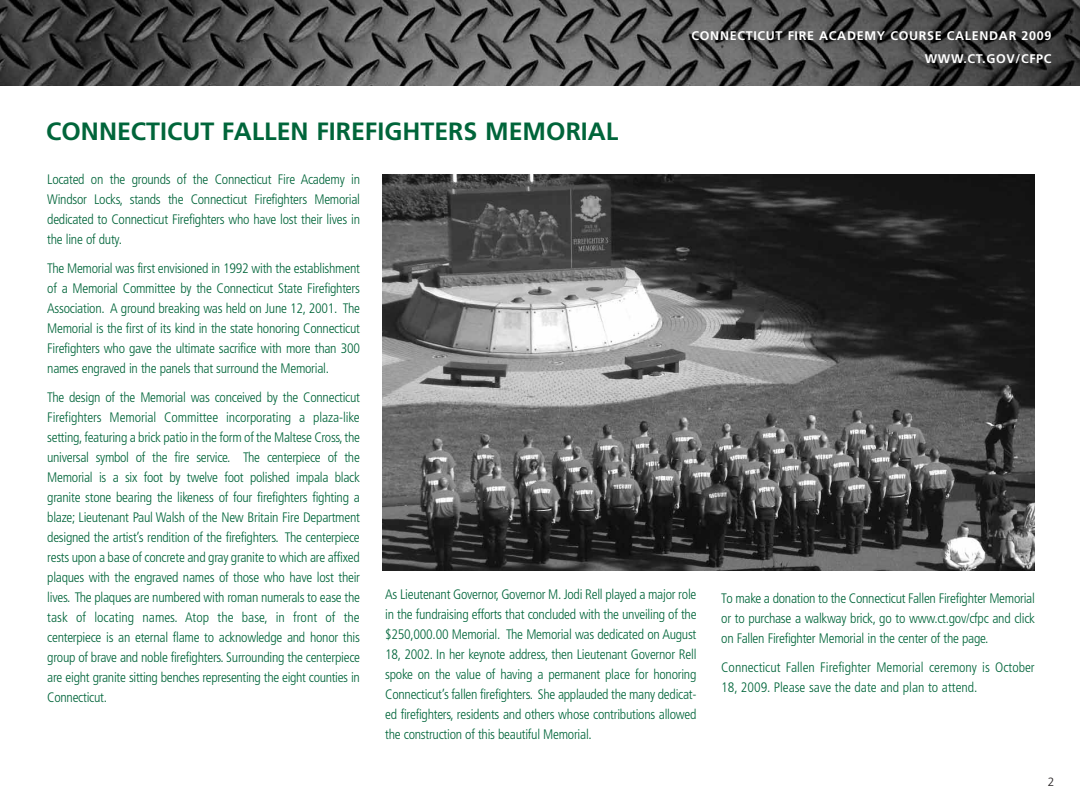
<style>
.page{position:relative;width:1080px;height:810px;background:#fff}
.page>*{position:absolute;margin:0;border:0;box-sizing:border-box;transform-origin:0 0}
.t1{font:700 25px "Frutiger";color:#00653a}
.t2{font:300 condensed 13.75px/20px "Frutiger";letter-spacing:-.02em;color:#00653a;text-align:justify}
.t3{font:300 condensed 13.75px/20px "Frutiger";color:#00653a}
.t4{font:700 12.5px/23.8px "Frutiger";letter-spacing:.055em;color:#fff;text-align:right}
.t5{font:300 12px "Frutiger";color:#231f20}
</style>
<div class="page">
<img style="left:0;top:0;width:1080px;height:86px">
<img style="left:382px;top:175px;width:653px;height:395px">
<h1 class="t1" style="left:46px;top:122px;width:574px">CONNECTICUT FALLEN FIREFIGHTERS MEMORIAL</h1>
<p class="t4" style="left:692px;top:24px;width:362px">CONNECTICUT FIRE ACADEMY COURSE CALENDAR 2009<br>WWW.CT.GOV/CFPC</p>
<p class="t2" style="left:47px;top:171px;width:314px">Located on the grounds of the Connecticut Fire Academy in Windsor Locks, stands the Connecticut Firefighters Memorial dedicated to Connecticut Firefighters who have lost their lives in the line of duty.</p>
<p class="t2" style="left:47px;top:259px;width:314px">The Memorial was first envisioned in 1992 with the establishment of a Memorial Committee by the Connecticut State Firefighters Association. A ground breaking was held on June 12, 2001. The Memorial is the first of its kind in the state honoring Connecticut Firefighters who gave the ultimate sacrifice with more than 300 names engraved in the panels that surround the Memorial.</p>
<p class="t2" style="left:47px;top:388px;width:314px">The design of the Memorial was conceived by the Connecticut Firefighters Memorial Committee incorporating a plaza-like setting, featuring a brick patio in the form of the Maltese Cross, the universal symbol of the fire service. The centerpiece of the Memorial is a six foot by twelve foot polished impala black granite stone bearing the likeness of four firefighters fighting a blaze; Lieutenant Paul Walsh of the New Britain Fire Department designed the artist’s rendition of the firefighters. The centerpiece rests upon a base of concrete and gray granite to which are affixed plaques with the engraved names of those who have lost their lives. The plaques are numbered with roman numerals to ease the task of locating names. Atop the base, in front of the centerpiece is an eternal flame to acknowledge and honor this group of brave and noble firefighters. Surrounding the centerpiece are eight granite sitting benches representing the eight counties in Connecticut.</p>
<p class="t2" style="left:385px;top:586px;width:313px">As Lieutenant Governor, Governor M. Jodi Rell played a major role in the fundraising efforts that concluded with the unveiling of the $250,000.00 Memorial. The Memorial was dedicated on August 18, 2002. In her keynote address, then Lieutenant Governor Rell spoke on the value of having a permanent place for honoring Connecticut’s fallen firefighters. She applauded the many dedicat&shy;ed firefighters, residents and others whose contributions allowed the construction of this beautiful Memorial.</p>
<p class="t2" style="left:721px;top:589px;width:315px">To make a donation to the Connecticut Fallen Firefighter Memorial or to purchase a walkway brick, go to www.ct.gov/cfpc and click on Fallen Firefighter Memorial in the center of the page.</p>
<p class="t3" style="left:721px;top:658px;width:315px">Connecticut Fallen Firefighter Memorial ceremony is October<br>18, 2009. Please save the date and plan to attend.</p>
<p class="t5" style="left:1048px;top:777px;width:8px">2</p>
</div>
